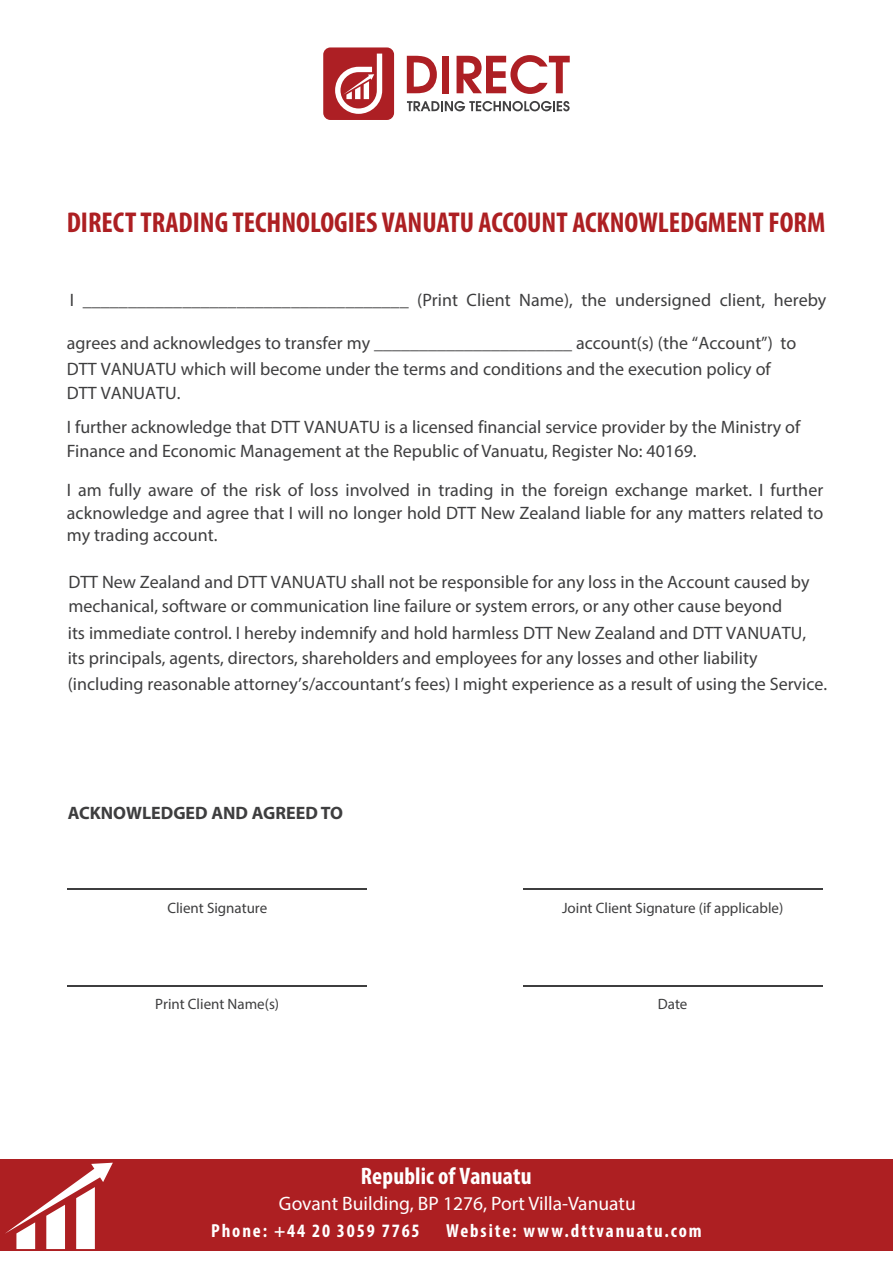
<style>
.page{position:relative;width:893px;height:1263px;background:#fff}
.page>*{position:absolute;margin:0;border:0;box-sizing:border-box;transform-origin:0 0}
.t1{font:700 condensed 28.8px "Myriad Pro";color:#ad1f22}
.t2{font:700 condensed 24px "Myriad Pro";letter-spacing:.01em;color:#fff}
.t3{font:19.5px "Myriad Pro";color:#fff}
.t4{font:700 condensed 18.9px "Myriad Pro";letter-spacing:.1em;color:#fff}
.t5{font:18px/24.8px "Myriad Pro";letter-spacing:.005em;color:#3e3e3f}
.t6{font:700 18px "Myriad Pro";color:#3e3e3f}
.t7{font:15px "Myriad Pro";color:#3e3e3f}
</style>
<div class="page">
<div style="left:0;top:1159px;width:893px;height:92px;background:#ad1f22"></div>
<svg style="left:5px;top:1163px;width:108px;height:86px"></svg>
<hr style="left:68px;top:888px;width:299px;height:1px;background:#3e3e3f">
<hr style="left:523px;top:888px;width:299px;height:1px;background:#3e3e3f">
<hr style="left:68px;top:985px;width:299px;height:1px;background:#3e3e3f">
<hr style="left:523px;top:985px;width:299px;height:1px;background:#3e3e3f">
<div style="left:323px;top:47px;width:71px;height:73px;background:#ad1f24;border-radius:7px"></div>
<svg style="left:407px;top:56px;width:30px;height:37px"></svg>
<div style="left:442px;top:56px;width:7px;height:37px;background:#ad1f24"></div>
<svg style="left:457px;top:55px;width:113px;height:39px"></svg>
<svg style="left:407px;top:101px;width:163px;height:10px"></svg>
<svg style="left:335px;top:54px;width:47px;height:60px"></svg>
<h1 class="t1" style="left:67px;top:204px;width:760px">DIRECT TRADING TECHNOLOGIES VANUATU ACCOUNT ACKNOWLEDGMENT FORM</h1>
<p class="t5" style="left:70px;top:287px;width:758px">I ____________________________________ (Print Client Name), the undersigned client, hereby</p>
<p class="t5" style="left:67px;top:332px;width:731px">agrees and acknowledges to transfer my ______________________ account(s) (the “Account”) to<br>DTT VANUATU which will become under the terms and conditions and the execution policy of<br>DTT VANUATU.</p>
<p class="t5" style="left:67px;top:417px;width:735px;line-height:24px">I further acknowledge that DTT VANUATU is a licensed financial service provider by the Ministry of<br>Finance and Economic Management at the Republic of Vanuatu, Register No: 40169.</p>
<p class="t5" style="left:67px;top:479px;width:758px;line-height:22.5px;text-align:justify">I am fully aware of the risk of loss involved in trading in the foreign exchange market. I further acknowledge and agree that I will no longer hold DTT New Zealand liable for any matters related to my trading account.</p>
<p class="t5" style="left:68px;top:571px;width:743px;line-height:24px">DTT New Zealand and DTT VANUATU shall not be responsible for any loss in the Account caused by mechanical, software or communication line failure or system errors, or any other cause beyond</p>
<p class="t5" style="left:68px;top:621px;width:761px;line-height:25.5px">its immediate control. I hereby indemnify and hold harmless DTT New Zealand and DTT VANUATU, its principals, agents, directors, shareholders and employees for any losses and other liability (including reasonable attorney’s/accountant’s fees) I might experience as a result of using the Service.</p>
<p class="t6" style="left:68px;top:801px;width:277px">ACKNOWLEDGED AND AGREED TO</p>
<p class="t7" style="left:167px;top:898px;width:101px">Client Signature</p>
<p class="t7" style="left:562px;top:898px;width:223px">Joint Client Signature (if applicable)</p>
<p class="t7" style="left:155px;top:995px;width:125px">Print Client Name(s)</p>
<p class="t7" style="left:658px;top:995px;width:31px">Date</p>
<h2 class="t2" style="left:361px;top:1166px;width:172px">Republic of Vanuatu</h2>
<p class="t4" style="left:211px;top:1219px;width:210px">Phone: +44 20 3059 7765</p>
<p class="t4" style="left:446px;top:1219px;width:257px">Website: www.dttvanuatu.com</p>
<p class="t3" style="left:279px;top:1192px;width:358px">Govant Building, BP 1276, Port Villa-Vanuatu</p>
</div>
